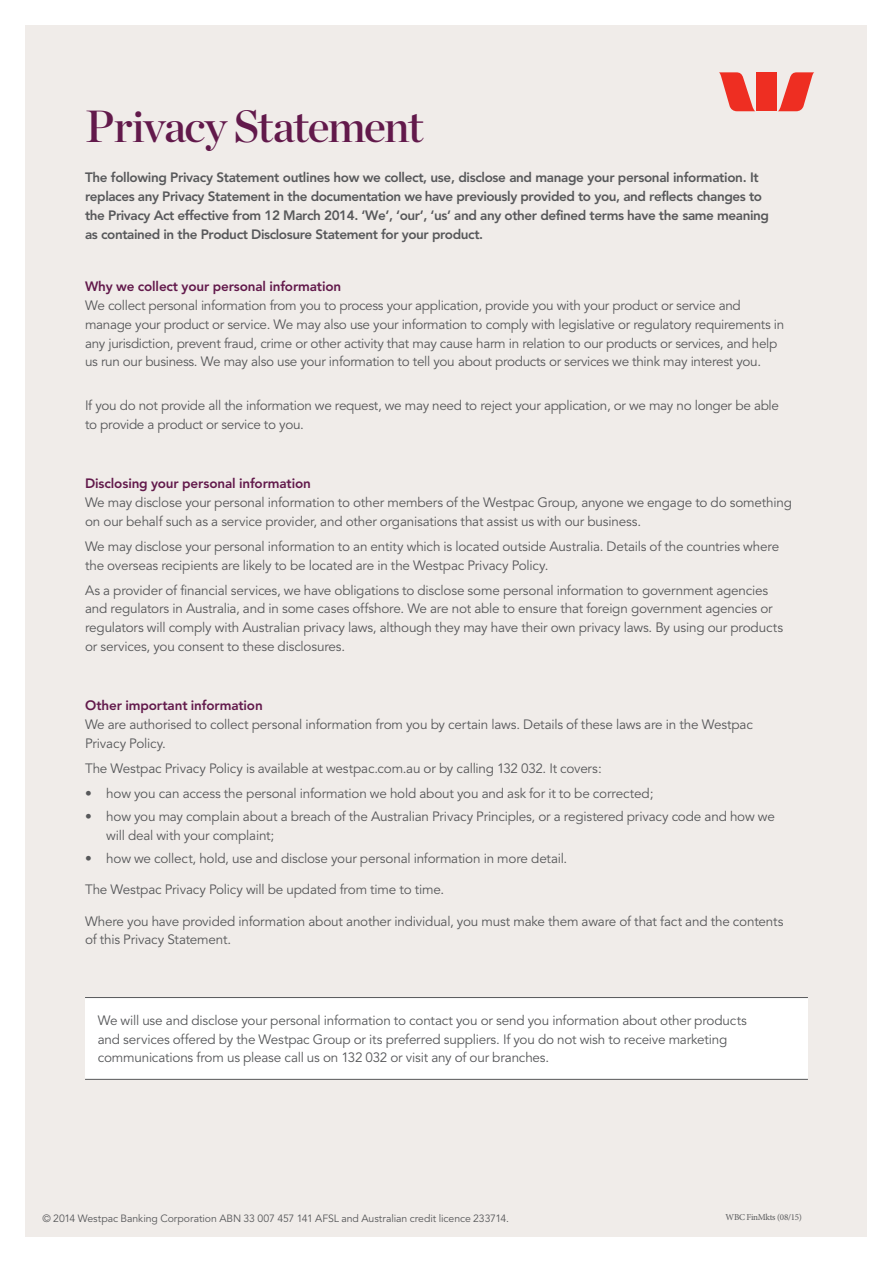
<style>
.page{position:relative;width:893px;height:1263px;background:#fff}
.page>*{position:absolute;margin:0;border:0;box-sizing:border-box;transform-origin:0 0}
.t1{font:45px "Chronicle Display Semi";letter-spacing:-.035em;color:#62194b}
.t2{font:13.5px/18.8px "Avenir";letter-spacing:-.02em;color:#57585a}
.t3{font:800 13.5px/18.8px "Avenir";letter-spacing:-.03em;color:#57585a}
.t4{font:800 13.5px "Avenir";letter-spacing:-.01em;color:#62194b}
.t5{font:10.5px "Avenir";letter-spacing:-.005em;color:#57585a}
.t6{font:9px "Minion Pro";letter-spacing:-.03em;color:#57585a}
</style>
<div class="page">
<div style="left:26px;top:26px;width:841px;height:1211px;background:#f0ece9"></div>
<div style="left:85px;top:997px;width:723px;height:82px;background:#fff"></div>
<hr style="left:85px;top:997px;width:723px;height:1px;background:#57585a">
<hr style="left:85px;top:1079px;width:723px;height:1px;background:#57585a">
<svg style="left:719px;top:72px;width:36px;height:39px"></svg>
<svg style="left:778px;top:72px;width:36px;height:39px"></svg>
<div style="left:756px;top:73px;width:21px;height:38px;background:#ee2e22"></div>
<h1 class="t1" style="left:85px;top:91px;width:340px">Privacy Statement</h1>
<p class="t3" style="left:85px;top:168px;width:685px">The following Privacy Statement outlines how we collect, use, disclose and manage your personal information. It replaces any Privacy Statement in the documentation we have previously provided to you, and reflects changes to the Privacy Act effective from 12 March 2014. ‘We’, ‘our’, ‘us’ and any other defined terms have the same meaning as contained in the Product Disclosure Statement for your product.</p>
<p class="t4" style="left:85px;top:279px;width:258px">Why we collect your personal information</p>
<p class="t2" style="left:85px;top:297px;width:701px">We collect personal information from you to process your application, provide you with your product or service and manage your product or service. We may also use your information to comply with legislative or regulatory requirements in any jurisdiction, prevent fraud, crime or other activity that may cause harm in relation to our products or services, and help us run our business. We may also use your information to tell you about products or services we think may interest you.</p>
<p class="t2" style="left:85px;top:397px;width:695px">If you do not provide all the information we request, we may need to reject your application, or we may no longer be able to provide a product or service to you.</p>
<p class="t4" style="left:85px;top:475px;width:227px">Disclosing your personal information</p>
<p class="t2" style="left:85px;top:493px;width:708px">We may disclose your personal information to other members of the Westpac Group, anyone we engage to do something on our behalf such as a service provider, and other organisations that assist us with our business.</p>
<p class="t2" style="left:85px;top:537px;width:696px">We may disclose your personal information to an entity which is located outside Australia. Details of the countries where the overseas recipients are likely to be located are in the Westpac Privacy Policy.</p>
<p class="t2" style="left:85px;top:581px;width:700px">As a provider of financial services, we have obligations to disclose some personal information to government agencies and regulators in Australia, and in some cases offshore. We are not able to ensure that foreign government agencies or regulators will comply with Australian privacy laws, although they may have their own privacy laws. By using our products or services, you consent to these disclosures.</p>
<p class="t4" style="left:85px;top:697px;width:179px">Other important information</p>
<p class="t2" style="left:85px;top:715px;width:669px">We are authorised to collect personal information from you by certain laws. Details of these laws are in the Westpac<br>Privacy Policy.</p>
<p class="t2" style="left:85px;top:759px;width:518px">The Westpac Privacy Policy is available at westpac.com.au or by calling 132 032. It covers:</p>
<p class="t2" style="left:85px;top:784px;width:570px">• how you can access the personal information we hold about you and ask for it to be corrected;</p>
<p class="t2" style="left:106px;top:807px;width:670px;text-indent:-21px">• how you may complain about a breach of the Australian Privacy Principles, or a registered privacy code and how we will deal with your complaint;</p>
<p class="t2" style="left:85px;top:849px;width:484px">• how we collect, hold, use and disclose your personal information in more detail.</p>
<p class="t2" style="left:85px;top:880px;width:361px">The Westpac Privacy Policy will be updated from time to time.</p>
<p class="t2" style="left:85px;top:912px;width:700px">Where you have provided information about another individual, you must make them aware of that fact and the contents of this Privacy Statement.</p>
<p class="t2" style="left:98px;top:1011px;width:651px">We will use and disclose your personal information to contact you or send you information about other products and services offered by the Westpac Group or its preferred suppliers. If you do not wish to receive marketing communications from us please call us on 132 032 or visit any of our branches.</p>
<p class="t5" style="left:43px;top:1212px;width:468px">© 2014 Westpac Banking Corporation ABN 33 007 457 141 AFSL and Australian credit licence 233714.</p>
<p class="t6" style="left:725px;top:1211px;width:78px">WBC FinMkts (08/15)</p>
</div>
